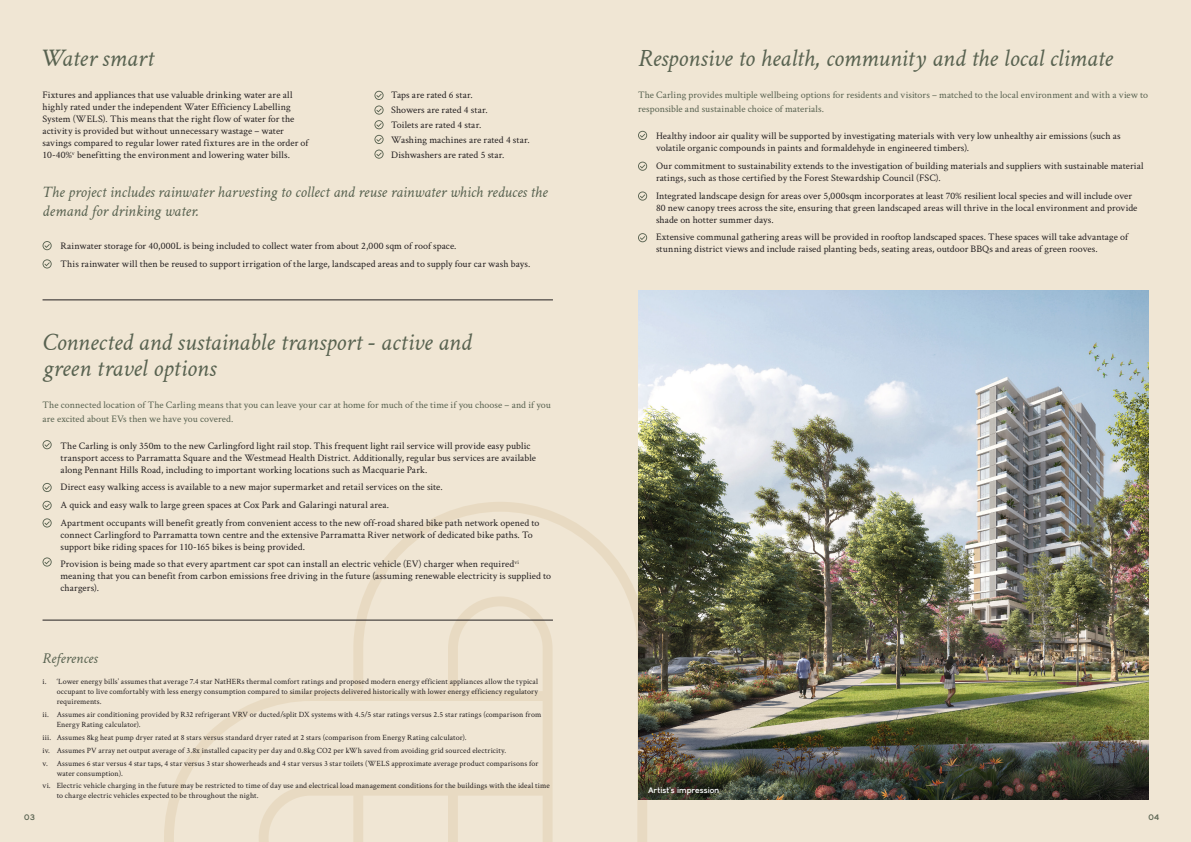
<style>
.page{position:relative;width:1191px;height:842px;background:#f0e6d4}
.page>*{position:absolute;margin:0;border:0;box-sizing:border-box;transform-origin:0 0}
.t1{font:italic 25px/26px "Crimson Text";letter-spacing:-.01em;color:#586250}
.t2{font:italic 16px/19.2px "Crimson Text";letter-spacing:-.005em;color:#586250}
.t3{font:italic 15px "Crimson Text";letter-spacing:-.005em;color:#586250}
.t4{font:10px/12px "Crimson Text";letter-spacing:.01em;color:#231f20}
.t5{font:10px/14px "Crimson Text";letter-spacing:.005em;color:#586250}
.t6{font:8px/10px "Crimson Text";letter-spacing:.015em;color:#231f20}
.t7{font:8px "Karl";letter-spacing:.01em;color:#fff}
.t8{font:8px "Karl";color:#586250}
</style>
<div class="page">
<svg style="left:164px;top:502px;width:483px;height:340px"></svg>
<svg style="left:638px;top:131px;width:9px;height:9px"></svg>
<svg style="left:638px;top:162px;width:9px;height:9px"></svg>
<svg style="left:638px;top:191px;width:9px;height:10px"></svg>
<svg style="left:638px;top:233px;width:9px;height:9px"></svg>
<svg style="left:43px;top:440px;width:9px;height:9px"></svg>
<svg style="left:43px;top:483px;width:9px;height:9px"></svg>
<svg style="left:43px;top:501px;width:9px;height:9px"></svg>
<svg style="left:43px;top:557px;width:9px;height:10px"></svg>
<svg style="left:43px;top:518px;width:9px;height:9px"></svg>
<hr style="left:43px;top:300px;width:510px;height:1px;background:#231f20">
<hr style="left:43px;top:620px;width:510px;height:1px;background:#231f20">
<svg style="left:374px;top:91px;width:9px;height:38px"></svg>
<svg style="left:374px;top:135px;width:9px;height:9px"></svg>
<svg style="left:374px;top:150px;width:9px;height:9px"></svg>
<svg style="left:43px;top:241px;width:9px;height:9px"></svg>
<svg style="left:43px;top:259px;width:9px;height:9px"></svg>
<img style="left:638px;top:291px;width:510px;height:508px">
<h1 class="t1" style="left:40px;top:44px;width:115px">Water smart</h1>
<p class="t4" style="left:43px;top:89px;width:267px">Fixtures and appliances that use valuable drinking water are all highly rated under the independent Water Efficiency Labelling System (WELS). This means that the right flow of water for the activity is provided but without unnecessary wastage – water savings compared to regular lower rated fixtures are in the order of 10-40%<sup>v</sup> benefitting the environment and lowering water bills.</p>
<p class="t4" style="left:391px;top:87px;width:140px;line-height:14.8px">Taps are rated 6 star.<br>Showers are rated 4 star.<br>Toilets are rated 4 star.<br>Washing machines are rated 4 star.<br>Dishwashers are rated 5 star.</p>
<h2 class="t2" style="left:43px;top:181px;width:507px">The project includes rainwater harvesting to collect and reuse rainwater which reduces the demand for drinking water.</h2>
<p class="t4" style="left:61px;top:237px;width:471px;line-height:17.7px">Rainwater storage for 40,000L is being included to collect water from about 2,000 sqm of roof space.<br>This rainwater will then be reused to support irrigation of the large, landscaped areas and to supply four car wash bays.</p>
<h1 class="t1" style="left:43px;top:327px;width:430px">Connected and sustainable transport - active and green travel options</h1>
<p class="t5" style="left:43px;top:398px;width:510px">The connected location of The Carling means that you can leave your car at home for much of the time if you choose – and if you are excited about EVs then we have you covered.</p>
<p class="t4" style="left:61px;top:439px;width:477px">The Carling is only 350m to the new Carlingford light rail stop. This frequent light rail service will provide easy public transport access to Parramatta Square and the Westmead Health District. Additionally, regular bus services are available along Pennant Hills Road, including to important working locations such as Macquarie Park.</p>
<p class="t4" style="left:61px;top:478px;width:480px;line-height:17.7px">Direct easy walking access is available to a new major supermarket and retail services on the site.<br>A quick and easy walk to large green spaces at Cox Park and Galaringi natural area.<br>Apartment occupants will benefit greatly from convenient access to the new off-road shared bike path network opened to</p>
<p class="t4" style="left:61px;top:528px;width:474px">connect Carlingford to Parramatta town centre and the extensive Parramatta River network of dedicated bike paths. To support bike riding spaces for 110-165 bikes is being provided.</p>
<p class="t4" style="left:61px;top:558px;width:492px">Provision is being made so that every apartment car spot can install an electric vehicle (EV) charger when required<sup>vi </sup>meaning that you can benefit from carbon emissions free driving in the future (assuming renewable electricity is supplied to chargers).</p>
<h3 class="t3" style="left:43px;top:648px;width:57px">References</h3>
<p class="t6" style="left:57px;top:676px;width:483px;text-align:justify;text-indent:-14px">i. ‘Lower energy bills’ assumes that average 7.4 star NatHERs thermal comfort ratings and proposed modern energy efficient appliances allow the typical occupant to live comfortably with less energy consumption compared to similar projects delivered historically with lower energy efficiency regulatory requirements.</p>
<p class="t6" style="left:57px;top:709px;width:486px;text-indent:-14px">ii. Assumes air conditioning provided by R32 refrigerant VRV or ducted/split DX systems with 4.5/5 star ratings versus 2.5 star ratings (comparison from<br>Energy Rating calculator).</p>
<p class="t6" style="left:43px;top:731px;width:497px;line-height:12.8px">iii. Assumes 8kg heat pump dryer rated at 8 stars versus standard dryer rated at 2 stars (comparison from Energy Rating calculator).<br>iv. Assumes PV array net output average of 3.8x installed capacity per day and 0.8kg CO2 per kWh saved from avoiding grid sourced electricity.<br>v. Assumes 6 star versus 4 star taps, 4 star versus 3 star showerheads and 4 star versus 3 star toilets (WELS approximate average product comparisons for</p>
<p class="t6" style="left:43px;top:766px;width:509px;line-height:12.8px;text-indent:14px">water consumption).<br>vi. Electric vehicle charging in the future may be restricted to time of day use and electrical load management conditions for the buildings with the ideal time</p>
<p class="t6" style="left:57px;top:790px;width:203px">to charge electric vehicles expected to be throughout the night.</p>
<h1 class="t1" style="left:638px;top:44px;width:476px">Responsive to health, community and the local climate</h1>
<p class="t5" style="left:638px;top:87px;width:512px">The Carling provides multiple wellbeing options for residents and visitors – matched to the local environment and with a view to responsible and sustainable choice of materials.</p>
<p class="t4" style="left:656px;top:130px;width:466px">Healthy indoor air quality will be supported by investigating materials with very low unhealthy air emissions (such as volatile organic compounds in paints and formaldehyde in engineered timbers).</p>
<p class="t4" style="left:656px;top:159px;width:489px">Our commitment to sustainability extends to the investigation of building materials and suppliers with sustainable material ratings, such as those certified by the Forest Stewardship Council (FSC).</p>
<p class="t4" style="left:656px;top:189px;width:483px">Integrated landscape design for areas over 5,000sqm incorporates at least 70% resilient local species and will include over<br>80 new canopy trees across the site, ensuring that green landscaped areas will thrive in the local environment and provide shade on hotter summer days.</p>
<p class="t4" style="left:656px;top:231px;width:473px">Extensive communal gathering areas will be provided in rooftop landscaped spaces. These spaces will take advantage of stunning district views and include raised planting beds, seating areas, outdoor BBQs and areas of green rooves.</p>
<p class="t7" style="left:648px;top:785px;width:72px">Artist’s impression</p>
<p class="t8" style="left:24px;top:812px;width:12px">03</p>
<p class="t8" style="left:1148px;top:812px;width:12px">04</p>
</div>
